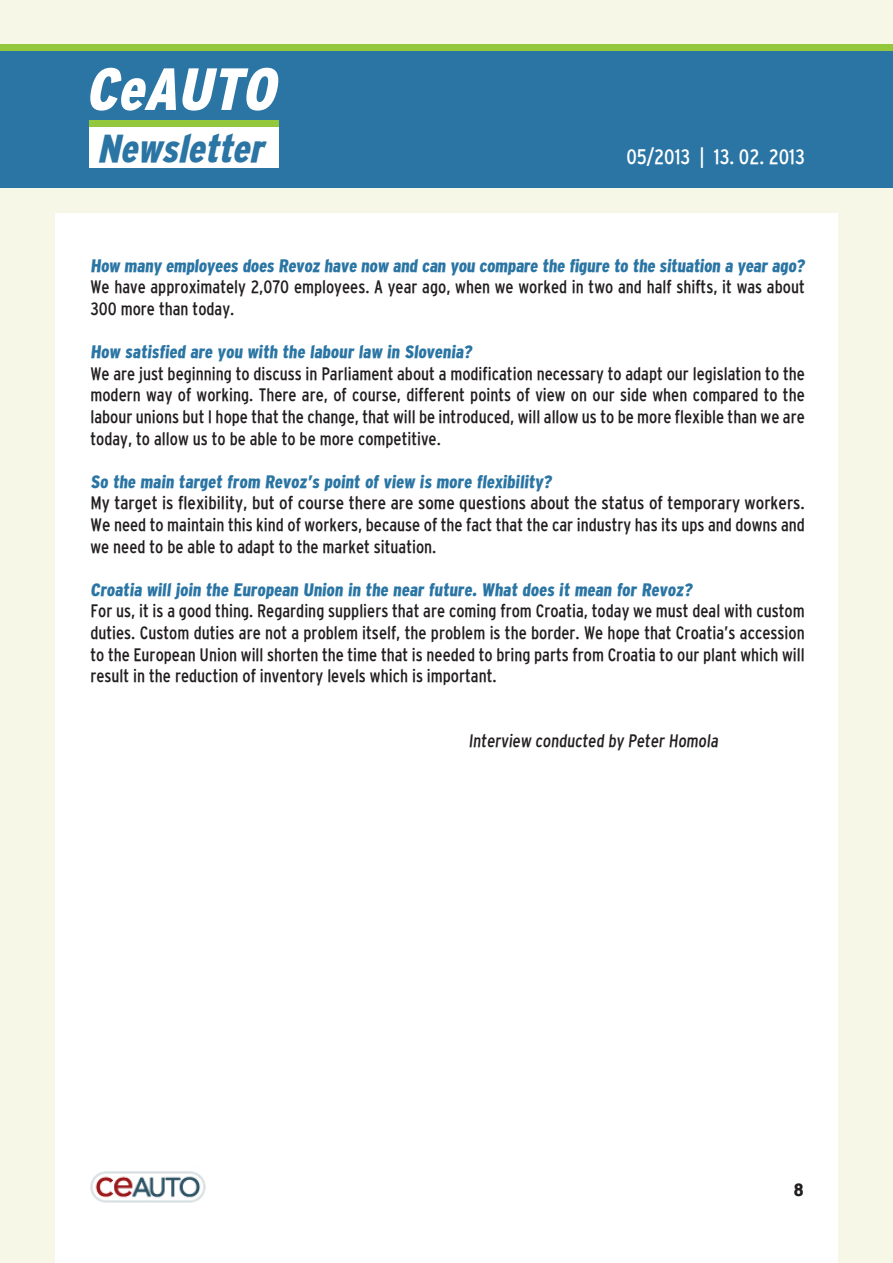
<style>
.page{position:relative;width:893px;height:1263px;background:#fff}
.page>*{position:absolute;margin:0;border:0;box-sizing:border-box;transform-origin:0 0}
.t1{font:italic 900 condensed 59.4px "Interstate";color:#fff}
.t2{font:italic 900 condensed 38.85px "Interstate";color:#2a75a4}
.t3{font:21px "Interstate Hun Reg Cond";color:#fff}
.t4{font:18px/21.6px "Interstate Hun Reg Cond";color:#231f20;text-align:justify}
.t5{font:900 condensed 18px "Interstate";color:#2a75a4}
.t6{font:18px/21.6px "Interstate Hun Reg Cond";color:#231f20;text-align:justify;scale:1.04 1}
.t7{font:900 condensed 18px "Interstate";color:#231f20}
</style>
<div class="page">
<div style="left:0;top:0;width:54px;height:1263px;background:#f6f7e7"></div>
<div style="left:839px;top:0;width:54px;height:1263px;background:#f6f7e7"></div>
<div style="left:0;top:0;width:893px;height:213px;background:#f6f7e7"></div>
<div style="left:0;top:51px;width:893px;height:136px;background:#2a75a4"></div>
<div style="left:90px;top:125px;width:189px;height:42px;background:#fff"></div>
<div style="left:90px;top:121px;width:189px;height:6px;background:#94c83c"></div>
<img style="left:90px;top:1171px;width:116px;height:32px">
<div style="left:0;top:45px;width:893px;height:6px;background:#94c83c"></div>
<h1 class="t1" style="left:85px;top:56px;width:205px">Ceauto</h1>
<h2 class="t2" style="left:97px;top:127px;width:176px">Newsletter</h2>
<p class="t3" style="left:626px;top:145px;width:180px">05/2013 | 13. 02. 2013</p>
<p class="t5" style="left:90px;top:255px;width:718px">How many employees does Revoz have now and can you compare the figure to the situation a year ago?</p>
<p class="t4" style="left:90px;top:276px;width:716px">We have approximately 2,070 employees. A year ago, when we worked in two and half shifts, it was about<br>300 more than today.</p>
<p class="t5" style="left:90px;top:342px;width:385px">How satisfied are you with the labour law in Slovenia?</p>
<p class="t4" style="left:90px;top:363px;width:716px">We are just beginning to discuss in Parliament about a modification necessary to adapt our legislation to the modern way of working. There are, of course, different points of view on our side when compared to the labour unions but I hope that the change, that will be introduced, will allow us to be more flexible than we are today, to allow us to be able to be more competitive.</p>
<p class="t5" style="left:90px;top:471px;width:465px">So the main target from Revoz’s point of view is more flexibility?</p>
<p class="t6" style="left:90px;top:492px;width:688px">My target is flexibility, but of course there are some questions about the status of temporary workers.<br>We need to maintain this kind of workers, because of the fact that the car industry has its ups and downs and we need to be able to adapt to the market situation.</p>
<p class="t5" style="left:90px;top:579px;width:605px">Croatia will join the European Union in the near future. What does it mean for Revoz?</p>
<p class="t4" style="left:90px;top:600px;width:716px">For us, it is a good thing. Regarding suppliers that are coming from Croatia, today we must deal with custom duties. Custom duties are not a problem itself, the problem is the border. We hope that Croatia’s accession to the European Union will shorten the time that is needed to bring parts from Croatia to our plant which will result in the reduction of inventory levels which is important.</p>
<p class="t4" style="left:468px;top:730px;width:253px">Interview conducted by Peter Homola</p>
<p class="t7" style="left:794px;top:1179px;width:11px">8</p>
</div>
